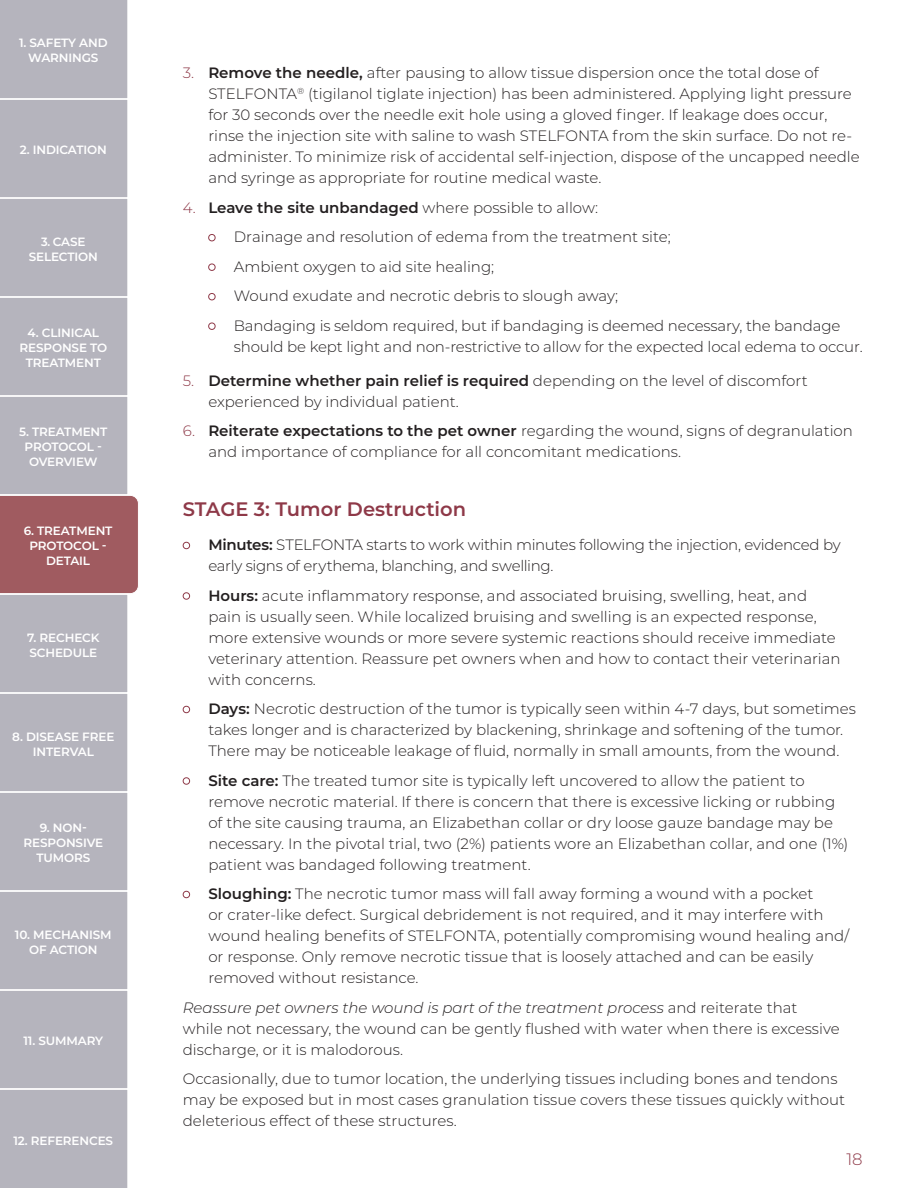
<style>
.page{position:relative;width:918px;height:1188px;background:#fff}
.page>*{position:absolute;margin:0;border:0;box-sizing:border-box;transform-origin:0 0}
.Heading_3{font:600 19.5px "Montserrat";color:#8e3948}
.t1{font:300 16.5px "Montserrat";color:#8e3948}
.Bodycopy{font:300 15px/21px "Montserrat";color:#231f20}
.Bodycopy-2{font:300 15px/21px "Montserrat";letter-spacing:-.02em;color:#231f20}
.t2{font:600 15px "Montserrat";color:#231f20}
.t3{font:600 12px/15px "Montserrat";letter-spacing:-.01em;color:#fff;text-align:center}
.t4{font:600 12px/15px "Montserrat";letter-spacing:-.01em;color:#fff;text-align:center;scale:.95 1}
.s1{color:#8e3948}
.s2{font-weight:600}
.s3{font-weight:300;color:#8e3948}
.s4{font-weight:300}
.s5{font-style:italic}
</style>
<div class="page">
<svg style="left:0;top:0;width:138px;height:1188px;background:#b9b2ba"></svg>
<p class="t3" style="left:19px;top:35px;width:90px">1. SAFETY AND<br>WARNINGS</p>
<p class="t3" style="left:20px;top:142px;width:89px">2. INDICATION</p>
<p class="t4" style="left:29px;top:234px;width:74px">3. CASE<br>SELECTION</p>
<p class="t3" style="left:19px;top:325px;width:89px">4. CLINICAL<br>RESPONSE TO<br>TREATMENT</p>
<p class="t3" style="left:19px;top:424px;width:90px">5. TREATMENT<br>PROTOCOL -<br>OVERVIEW</p>
<p class="t3" style="left:24px;top:523px;width:90px">6. TREATMENT<br>PROTOCOL -<br>DETAIL</p>
<p class="t3" style="left:19px;top:523px;width:90px">6. TREATMENT<br>PROTOCOL -<br>DETAIL</p>
<p class="t3" style="left:27px;top:630px;width:74px;text-align:left">7. RECHECK<br>SCHEDULE</p>
<p class="t3" style="left:12px;top:729px;width:104px">8. DISEASE FREE<br>INTERVAL</p>
<p class="t3" style="left:23px;top:820px;width:81px">9. NON-<br>RESPONSIVE<br>TUMORS</p>
<p class="t3" style="left:15px;top:927px;width:98px">10. MECHANISM<br>OF ACTION</p>
<p class="t3" style="left:23px;top:1033px;width:81px">11. SUMMARY</p>
<p class="t3" style="left:13px;top:1133px;width:101px">12. REFERENCES</p>
<p class="Bodycopy" style="left:208px;top:62px;width:653px;text-indent:-26px"><span class="s1">3.</span> <span class="s2">Remove the needle,</span> after pausing to allow tissue dispersion once the total dose of STELFONTA<sup>®</sup> (tigilanol tiglate injection) has been administered. Applying light pressure for 30 seconds over the needle exit hole using a gloved finger. If leakage does occur, rinse the injection site with saline to wash STELFONTA from the skin surface. Do not re&shy;administer. To minimize risk of accidental self-injection, dispose of the uncapped needle and syringe as appropriate for routine medical waste.</p>
<p class="t2" style="left:183px;top:197px;width:417px"><span class="s3">4.</span> Leave the site unbandaged <span class="s4">where possible to allow:</span></p>
<p class="Bodycopy" style="left:208px;top:226px;width:464px"><span class="s1">●</span> Drainage and resolution of edema from the treatment site;</p>
<p class="Bodycopy" style="left:208px;top:256px;width:287px"><span class="s1">●</span> Ambient oxygen to aid site healing;</p>
<p class="Bodycopy" style="left:208px;top:285px;width:411px"><span class="s1">●</span> Wound exudate and necrotic debris to slough away;</p>
<p class="Bodycopy" style="left:234px;top:315px;width:630px;text-indent:-26px"><span class="s1">●</span> Bandaging is seldom required, but if bandaging is deemed necessary, the bandage should be kept light and non-restrictive to allow for the expected local edema to occur.</p>
<p class="Bodycopy" style="left:208px;top:369px;width:601px;text-indent:-26px"><span class="s1">5.</span> <span class="s2">Determine whether pain relief is required</span> depending on the level of discomfort experienced by individual patient.</p>
<p class="Bodycopy" style="left:208px;top:420px;width:646px;text-indent:-26px"><span class="s1">6.</span> <span class="s2">Reiterate expectations to the pet owner</span> regarding the wound, signs of degranulation and importance of compliance for all concomitant medications.</p>
<p class="Heading_3" style="left:183px;top:496px;width:285px">STAGE 3: Tumor Destruction</p>
<p class="Bodycopy-2" style="left:208px;top:534px;width:634px;text-indent:-26px"><span class="s1">●</span> <span class="s2">Minutes:</span> STELFONTA starts to work within minutes following the injection, evidenced by early signs of erythema, blanching, and swelling.</p>
<p class="Bodycopy" style="left:208px;top:584px;width:634px;text-indent:-26px"><span class="s1">●</span> <span class="s2">Hours:</span> acute inflammatory response, and associated bruising, swelling, heat, and pain is usually seen. While localized bruising and swelling is an expected response, more extensive wounds or more severe systemic reactions should receive immediate veterinary attention. Reassure pet owners when and how to contact their veterinarian with concerns.</p>
<p class="Bodycopy" style="left:208px;top:698px;width:649px;text-indent:-26px"><span class="s1">●</span> <span class="s2">Days:</span> Necrotic destruction of the tumor is typically seen within 4-7 days, but sometimes takes longer and is characterized by blackening, shrinkage and softening of the tumor.<br>There may be noticeable leakage of fluid, normally in small amounts, from the wound.</p>
<p class="Bodycopy" style="left:208px;top:769px;width:642px;text-indent:-26px"><span class="s1">●</span> <span class="s2">Site care:</span> The treated tumor site is typically left uncovered to allow the patient to remove necrotic material. If there is concern that there is excessive licking or rubbing of the site causing trauma, an Elizabethan collar or dry loose gauze bandage may be necessary. In the pivotal trial, two (2%) patients wore an Elizabethan collar, and one (1%) patient was bandaged following treatment.</p>
<p class="Bodycopy" style="left:208px;top:883px;width:642px;text-indent:-26px"><span class="s1">●</span> <span class="s2">Sloughing:</span> The necrotic tumor mass will fall away forming a wound with a pocket<br>or crater-like defect. Surgical debridement is not required, and it may interfere with wound healing benefits of STELFONTA, potentially compromising wound healing and/ or response. Only remove necrotic tissue that is loosely attached and can be easily removed without resistance.</p>
<p class="Bodycopy" style="left:183px;top:996px;width:658px"><span class="s5">Reassure pet owners the wound is part of the treatment process</span> and reiterate that while not necessary, the wound can be gently flushed with water when there is excessive discharge, or it is malodorous.</p>
<p class="Bodycopy" style="left:183px;top:1068px;width:664px">Occasionally, due to tumor location, the underlying tissues including bones and tendons may be exposed but in most cases granulation tissue covers these tissues quickly without deleterious effect of these structures.</p>
<p class="t1" style="left:846px;top:1148px;width:18px">18</p>
</div>
